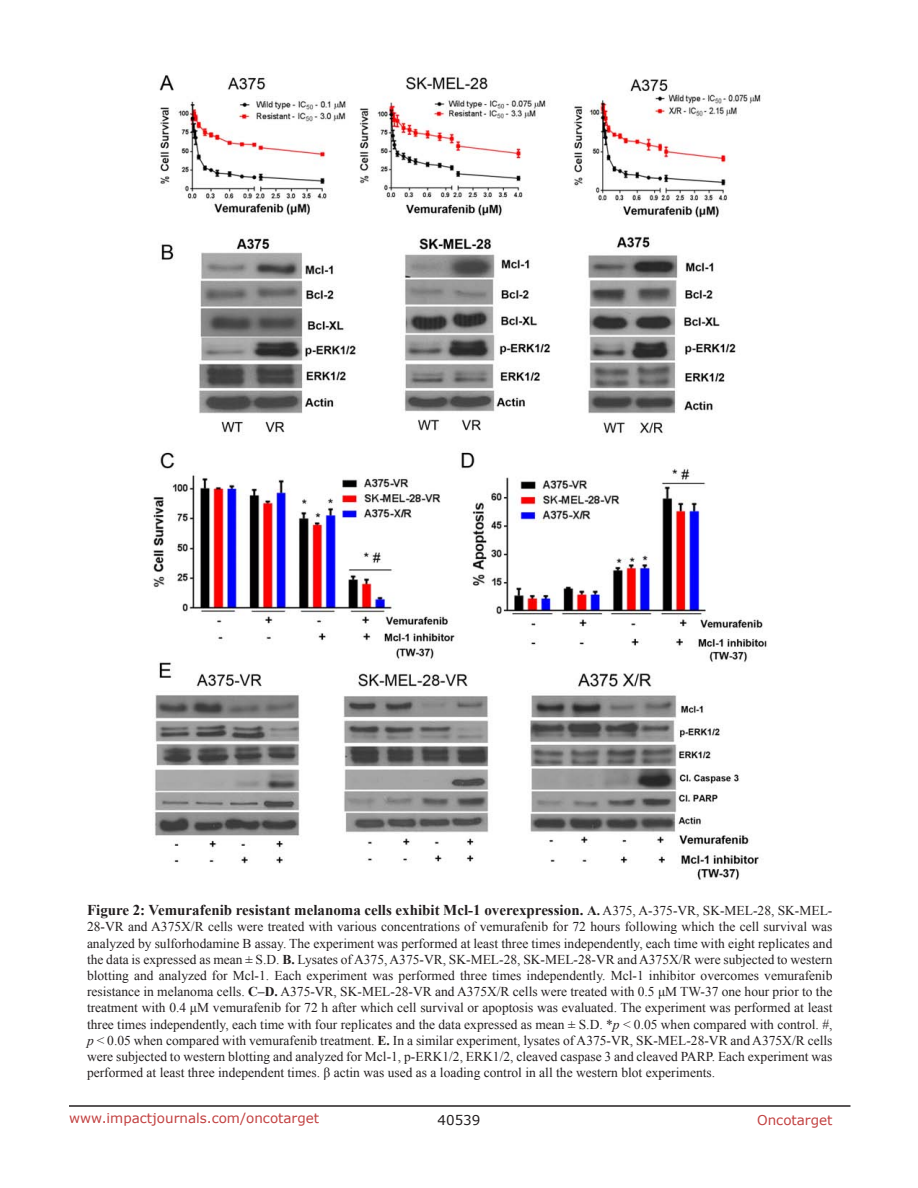
<style>
.page{position:relative;width:918px;height:1188px;background:#fff}
.page>*{position:absolute;margin:0;border:0;box-sizing:border-box;transform-origin:0 0}
.FigureText{font:700 15px "Times New Roman";color:#231f20}
.FigureText-2{font:13.5px/16.2px "Times New Roman";color:#231f20;text-align:justify}
.t1{font:13.5px "Verdana";color:#c24141}
.t2{font:13.5px "Verdana";color:#231f20}
.s1{font-size:13.5px}
.s2{font-weight:400;font-size:13.5px}
.s3{font-weight:700}
.s4{font-style:italic}
</style>
<div class="page">
<hr style="left:69px;top:1105px;width:781px;height:2px;background:#231f20">
<img style="left:152px;top:75px;width:615px;height:805px">
<p class="FigureText" style="left:87px;top:900px;width:747px">Figure 2: Vemurafenib resistant melanoma cells exhibit Mcl-1 overexpression. <span class="s1">A.</span> <span class="s2">A375, A-375-VR, SK-MEL-28, SK-MEL-</span></p>
<p class="FigureText-2" style="left:87px;top:919px;width:747px">28-VR and A375X/R cells were treated with various concentrations of vemurafenib for 72 hours following which the cell survival was analyzed by sulforhodamine B assay. The experiment was performed at least three times independently, each time with eight replicates and the data is expressed as mean ± S.D. <span class="s3">B.</span> Lysates of A375, A375-VR, SK-MEL-28, SK-MEL-28-VR and A375X/R were subjected to western blotting and analyzed for Mcl-1. Each experiment was performed three times independently. Mcl-1 inhibitor overcomes vemurafenib resistance in melanoma cells. <span class="s3">C–D.</span> A375-VR, SK-MEL-28-VR and A375X/R cells were treated with 0.5 μM TW-37 one hour prior to the treatment with 0.4 μM vemurafenib for 72 h after which cell survival or apoptosis was evaluated. The experiment was performed at least three times independently, each time with four replicates and the data expressed as mean ± S.D. *<span class="s4">p</span> &lt; 0.05 when compared with control. #, <span class="s4">p</span> &lt; 0.05 when compared with vemurafenib treatment. <span class="s3">E.</span> In a similar experiment, lysates of A375-VR, SK-MEL-28-VR and A375X/R cells were subjected to western blotting and analyzed for Mcl-1, p-ERK1/2, ERK1/2, cleaved caspase 3 and cleaved PARP. Each experiment was performed at least three independent times. β actin was used as a loading control in all the western blot experiments.</p>
<p class="t1" style="left:69px;top:1109px;width:252px">www.impactjournals.com/oncotarget</p>
<p class="t2" style="left:438px;top:1111px;width:44px">40539</p>
<p class="t1" style="left:757px;top:1111px;width:77px">Oncotarget</p>
</div>
